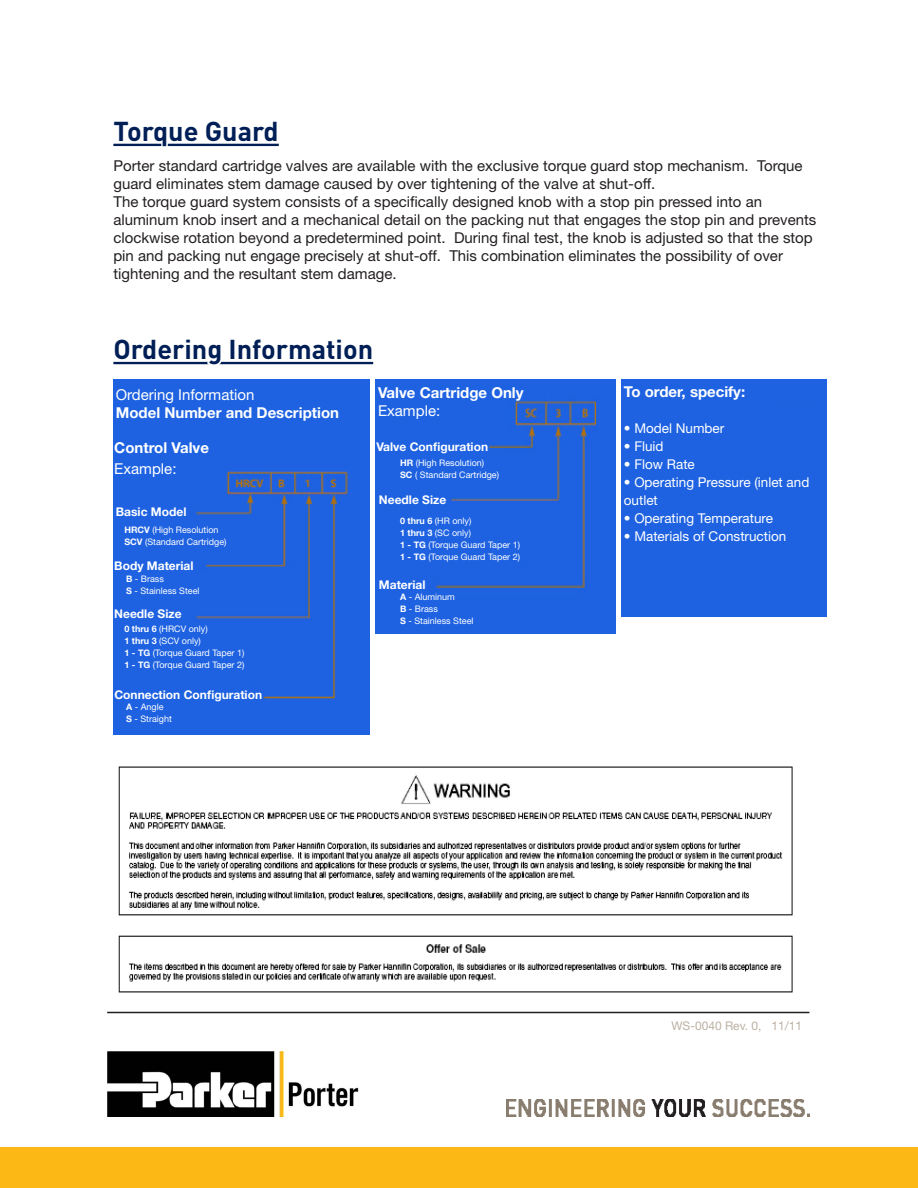
<style>
.page{position:relative;width:918px;height:1188px;background:#fff}
.page>*{position:absolute;margin:0;border:0;box-sizing:border-box;transform-origin:0 0}
.t1{font:700 27px "DIN";color:#001f56}
.t2{font:15px/18px "Helvetica Neue LT Std";color:#231f20}
.t3{font:700 15px "Helvetica Neue LT Std";color:#fff}
.t4{font:15px "Helvetica Neue LT Std";color:#fff}
.t5{font:13.5px/18px "Helvetica Neue LT Std";color:#fff}
.t6{font:700 12px "Helvetica Neue LT Std";color:#fff}
.t7{font:12px "Helvetica Neue LT Std";color:#bbb1a3}
.t8{font:9px "Helvetica Neue LT Std";color:#fff}
.s1{font-weight:700}
</style>
<div class="page">
<img style="left:506px;top:1100px;width:303px;height:16px">
<img style="left:107px;top:1052px;width:252px;height:64px">
<div style="left:0;top:1148px;width:918px;height:40px;background:#fcb814"></div>
<svg style="left:113px;top:143px;width:166px;height:4px"></svg>
<hr style="left:107px;top:1012px;width:702px;height:1px;background:#231f20">
<img style="left:118px;top:766px;width:675px;height:227px">
<hr style="left:113px;top:362px;width:260px;height:2px;background:#001f56">
<svg style="left:113px;top:361px;width:110px;height:4px"></svg>
<svg style="left:236px;top:361px;width:138px;height:2px"></svg>
<div style="left:113px;top:379px;width:256px;height:355px;background:#1e62e1"></div>
<div style="left:375px;top:380px;width:241px;height:253px;background:#1e62e1"></div>
<div style="left:622px;top:380px;width:204px;height:237px;background:#1e62e1"></div>
<p class="t1" style="left:113px;top:114px;width:167px">Torque Guard</p>
<p class="t2" style="left:113px;top:157px;width:691px">Porter standard cartridge valves are available with the exclusive torque guard stop mechanism. Torque guard eliminates stem damage caused by over tightening of the valve at shut-off.</p>
<p class="t2" style="left:113px;top:193px;width:650px">The torque guard system consists of a specifically designed knob with a stop pin pressed into an</p>
<p class="t2" style="left:113px;top:211px;width:705px">aluminum knob insert and a mechanical detail on the packing nut that engages the stop pin and prevents clockwise rotation beyond a predetermined point. During final test, the knob is adjusted so that the stop pin and packing nut engage precisely at shut-off. This combination eliminates the possibility of over tightening and the resultant stem damage.</p>
<p class="t1" style="left:113px;top:332px;width:261px">Ordering Information</p>
<p class="t4" style="left:116px;top:385px;width:140px">Ordering Information</p>
<p class="t3" style="left:116px;top:403px;width:225px">Model Number and Description</p>
<p class="t3" style="left:114px;top:438px;width:96px">Control Valve</p>
<p class="t4" style="left:114px;top:459px;width:64px">Example:</p>
<p class="t6" style="left:116px;top:504px;width:72px">Basic Model</p>
<p class="t8" style="left:124px;top:524px;width:96px"><span class="s1">HRCV</span> (High Resolution</p>
<p class="t8" style="left:124px;top:536px;width:104px"><span class="s1">SCV</span> (Standard Cartridge)</p>
<p class="t6" style="left:114px;top:558px;width:81px">Body Material</p>
<p class="t8" style="left:126px;top:574px;width:39px"><span class="s1">B</span> - Brass</p>
<p class="t8" style="left:126px;top:586px;width:75px"><span class="s1">S</span> - Stainless Steel</p>
<p class="t6" style="left:114px;top:606px;width:69px">Needle Size</p>
<p class="t8" style="left:124px;top:624px;width:85px"><span class="s1">0 thru 6</span> (HRCV only)</p>
<p class="t8" style="left:124px;top:636px;width:78px"><span class="s1">1 thru 3</span> (SCV only)</p>
<p class="t8" style="left:124px;top:648px;width:122px"><span class="s1">1 - TG</span> (Torque Guard Taper 1)</p>
<p class="t8" style="left:124px;top:660px;width:122px"><span class="s1">1 - TG</span> (Torque Guard Taper 2)</p>
<p class="t6" style="left:114px;top:687px;width:149px">Connection Configuration</p>
<p class="t8" style="left:126px;top:701px;width:39px"><span class="s1">A</span> - Angle</p>
<p class="t8" style="left:126px;top:713px;width:47px"><span class="s1">S</span> - Straight</p>
<p class="t3" style="left:378px;top:384px;width:147px">Valve Cartridge Only</p>
<p class="t4" style="left:378px;top:402px;width:64px">Example:</p>
<p class="t6" style="left:376px;top:439px;width:113px">Valve Configuration</p>
<p class="t8" style="left:400px;top:457px;width:86px"><span class="s1">HR</span> (High Resolution)</p>
<p class="t8" style="left:400px;top:469px;width:101px"><span class="s1">SC</span> ( Standard Cartridge)</p>
<p class="t6" style="left:379px;top:492px;width:69px">Needle Size</p>
<p class="t8" style="left:400px;top:515px;width:73px"><span class="s1">0 thru 6</span> (HR only)</p>
<p class="t8" style="left:400px;top:527px;width:73px"><span class="s1">1 thru 3</span> (SC only)</p>
<p class="t8" style="left:400px;top:539px;width:122px"><span class="s1">1 - TG</span> (Torque Guard Taper 1)</p>
<p class="t8" style="left:400px;top:551px;width:122px"><span class="s1">1 - TG</span> (Torque Guard Taper 2)</p>
<p class="t6" style="left:379px;top:577px;width:48px">Material</p>
<p class="t8" style="left:400px;top:591px;width:56px"><span class="s1">A</span> - Aluminum</p>
<p class="t8" style="left:400px;top:603px;width:39px"><span class="s1">B</span> - Brass</p>
<p class="t8" style="left:400px;top:615px;width:75px"><span class="s1">S</span> - Stainless Steel</p>
<p class="t3" style="left:624px;top:382px;width:123px">To order, specify:</p>
<p class="t5" style="left:624px;top:419px;width:102px">• Model Number</p>
<p class="t5" style="left:624px;top:437px;width:41px">• Fluid</p>
<p class="t5" style="left:624px;top:455px;width:72px">• Flow Rate</p>
<p class="t5" style="left:624px;top:473px;width:187px">• Operating Pressure (inlet and outlet</p>
<p class="t5" style="left:624px;top:509px;width:151px">• Operating Temperature</p>
<p class="t5" style="left:624px;top:527px;width:164px">• Materials of Construction</p>
<p class="t7" style="left:671px;top:1019px;width:132px">WS-0040 Rev. 0, 11/11</p>
</div>
